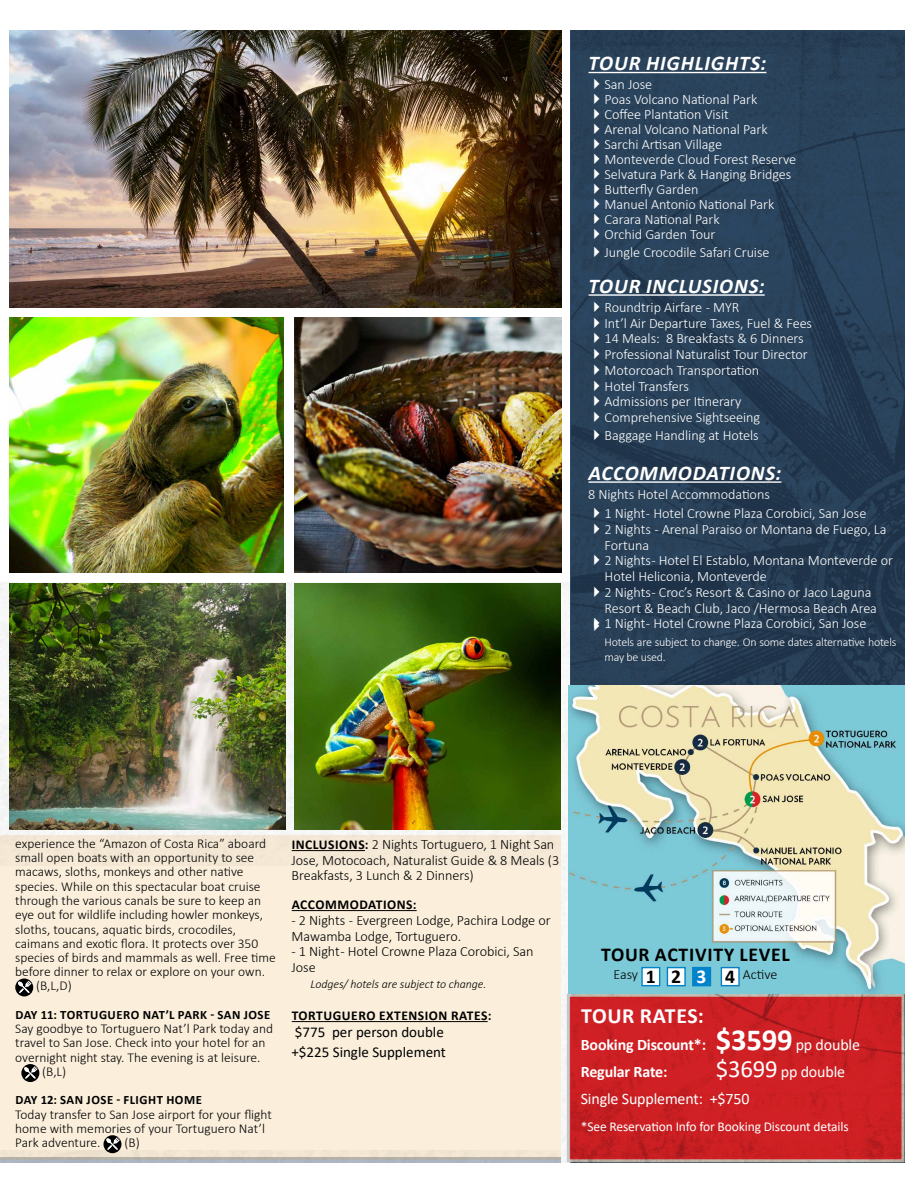
<style>
.page{position:relative;width:918px;height:1188px;background:#fff}
.page>*{position:absolute;margin:0;border:0;box-sizing:border-box;transform-origin:0 0}
.t1{font:700 21.75px "Calibri";letter-spacing:.03em;color:#fff}
.t2{font:italic 700 21px "Calibri";letter-spacing:.04em;color:#fff}
.t3{font:700 19.65px "Calibri";letter-spacing:.04em;color:#000}
.t4{font:700 16.05px/27px "Calibri";letter-spacing:-.01em;color:#fff}
.t5{font:16.05px/27px "Calibri";letter-spacing:-.01em;color:#fff}
.t6{font:15px/20px "Calibri";color:#000}
.t7{font:300 14.25px/15.8px "Calibri";letter-spacing:-.005em;color:#fff}
.t8{font:300 14.25px/15.5px "Calibri";letter-spacing:-.005em;color:#000}
.t9{font:300 14.1px "Calibri";letter-spacing:-.005em;color:#000}
.t10{font:300 13.5px/14.2px "Calibri";color:#000}
.t11{font:13.5px "Calibri";letter-spacing:-.01em;color:#fff}
.t12{font:700 13.5px "Calibri";letter-spacing:.04em;color:#000}
.t13{font:700 12.75px "Calibri";letter-spacing:.04em;color:#000}
.t14{font:300 12px/15px "Calibri";letter-spacing:-.02em;color:#fff}
.t15{font:italic 300 12px "Calibri";letter-spacing:-.005em;color:#000}
.s1{font-weight:700;font-size:13.5px}
.s2{font-weight:700;font-size:19.65px}
.s3{font-weight:700;font-size:19.65px;color:#fff}
.s4{font-size:30.75px}
.s5{font-weight:400}
.s6{font-size:24.75px}
</style>
<div class="page">
<img style="left:0;top:582px;width:570px;height:580px">
<img style="left:571px;top:30px;width:333px;height:1132px">
<hr style="left:589px;top:72px;width:177px;height:1px;background:#fff">
<hr style="left:589px;top:294px;width:176px;height:2px;background:#fff">
<hr style="left:589px;top:481px;width:192px;height:2px;background:#fff">
<img style="left:569px;top:686px;width:335px;height:308px">
<div style="left:0;top:1157px;width:561px;height:5px;background:#abb6c3"></div>
<img style="left:10px;top:30px;width:552px;height:277px">
<img style="left:10px;top:318px;width:274px;height:255px">
<img style="left:295px;top:318px;width:267px;height:255px">
<img style="left:10px;top:584px;width:276px;height:245px">
<img style="left:295px;top:584px;width:265px;height:245px">
<div style="left:0;top:835px;width:561px;height:325px;background:#fbefdc"></div>
<svg style="left:15px;top:978px;width:18px;height:18px"></svg>
<svg style="left:18px;top:981px;width:13px;height:12px"></svg>
<svg style="left:21px;top:1064px;width:18px;height:18px"></svg>
<svg style="left:24px;top:1066px;width:13px;height:13px"></svg>
<div style="left:104px;top:1135px;width:17px;height:18px;background:#000;border-radius:50%"></div>
<svg style="left:106px;top:1138px;width:14px;height:12px"></svg>
<hr style="left:292px;top:850px;width:73px;height:1px;background:#000">
<hr style="left:292px;top:910px;width:125px;height:1px;background:#000">
<hr style="left:292px;top:1021px;width:196px;height:1px;background:#000">
<div style="left:642px;top:968px;width:18px;height:18px;background:#fff"></div>
<div style="left:641px;top:967px;width:19px;height:19px;border:1px solid #0083ca"></div>
<div style="left:667px;top:968px;width:18px;height:18px;background:#fff"></div>
<div style="left:667px;top:967px;width:19px;height:19px;border:1px solid #0083ca"></div>
<div style="left:693px;top:968px;width:17px;height:18px;background:#0083ca"></div>
<div style="left:692px;top:967px;width:19px;height:19px;border:1px solid #0083ca"></div>
<div style="left:721px;top:968px;width:18px;height:18px;background:#fff"></div>
<div style="left:721px;top:967px;width:19px;height:19px;border:1px solid #0c7ec0"></div>
<svg style="left:594px;top:78px;width:5px;height:161px"></svg>
<svg style="left:594px;top:246px;width:5px;height:11px"></svg>
<svg style="left:594px;top:301px;width:5px;height:42px"></svg>
<svg style="left:594px;top:349px;width:5px;height:57px"></svg>
<svg style="left:594px;top:412px;width:5px;height:10px"></svg>
<svg style="left:594px;top:430px;width:5px;height:10px"></svg>
<svg style="left:594px;top:508px;width:5px;height:10px"></svg>
<svg style="left:594px;top:524px;width:5px;height:10px"></svg>
<svg style="left:594px;top:555px;width:5px;height:10px"></svg>
<svg style="left:594px;top:587px;width:5px;height:10px"></svg>
<svg style="left:594px;top:618px;width:5px;height:13px"></svg>
<h2 class="t2" style="left:589px;top:48px;width:179px">TOUR HIGHLIGHTS:</h2>
<p class="t7" style="left:605px;top:76px;width:193px;line-height:15px">San Jose<br>Poas Volcano National Park<br>Coffee Plantation Visit<br>Arenal Volcano National Park<br>Sarchi Artisan Village<br>Monteverde Cloud Forest Reserve<br>Selvatura Park &amp; Hanging Bridges<br>Butterfly Garden<br>Manuel Antonio National Park<br>Carara National Park<br>Orchid Garden Tour</p>
<p class="t7" style="left:605px;top:244px;width:166px">Jungle Crocodile Safari Cruise</p>
<h2 class="t2" style="left:589px;top:271px;width:178px">TOUR INCLUSIONS:</h2>
<p class="t7" style="left:605px;top:299px;width:209px">Roundtrip Airfare - MYR<br>Int’l Air Departure Taxes, Fuel &amp; Fees<br>14 Meals: 8 Breakfasts &amp; 6 Dinners<br>Professional Naturalist Tour Director<br>Motorcoach Transportation<br>Hotel Transfers<br>Admissions per Itinerary<br>Comprehensive Sightseeing</p>
<p class="t7" style="left:605px;top:427px;width:156px">Baggage Handling at Hotels</p>
<h2 class="t2" style="left:589px;top:458px;width:194px">ACCOMMODATIONS:</h2>
<p class="t7" style="left:605px;top:484px;width:263px;line-height:19.2px;text-indent:-16px">8 Nights Hotel Accommodations<br>1 Night - Hotel Crowne Plaza Corobici, San Jose</p>
<p class="t7" style="left:605px;top:521px;width:290px">2 Nights - Arenal Paraiso or Montana de Fuego, La Fortuna<br>2 Nights - Hotel El Establo, Montana Monteverde or Hotel Heliconia, Monteverde<br>2 Nights - Croc’s Resort &amp; Casino or Jaco Laguna Resort &amp; Beach Club, Jaco /Hermosa Beach Area<br>1 Night - Hotel Crowne Plaza Corobici, San Jose</p>
<p class="t14" style="left:605px;top:635px;width:293px">Hotels are subject to change. On some dates alternative hotels may be used.</p>
<p class="t10" style="left:15px;top:836px;width:252px">experience the “Amazon of Costa Rica” aboard</p>
<p class="t10" style="left:15px;top:850px;width:240px">small open boats with an opportunity to see</p>
<p class="t10" style="left:15px;top:865px;width:230px">macaws, sloths, monkeys and other native</p>
<p class="t10" style="left:15px;top:879px;width:247px">species. While on this spectacular boat cruise</p>
<p class="t10" style="left:15px;top:893px;width:247px">through the various canals be sure to keep an</p>
<p class="t10" style="left:15px;top:908px;width:249px">eye out for wildlife including howler monkeys,</p>
<p class="t10" style="left:15px;top:922px;width:222px">sloths, toucans, aquatic birds, crocodiles,</p>
<p class="t10" style="left:15px;top:936px;width:245px">caimans and exotic flora. It protects over 350</p>
<p class="t10" style="left:15px;top:950px;width:262px">species of birds and mammals as well. Free time</p>
<p class="t10" style="left:15px;top:965px;width:251px">before dinner to relax or explore on your own.</p>
<p class="t10" style="left:36px;top:979px;width:37px">(B,L,D)</p>
<p class="t13" style="left:16px;top:1006px;width:256px">DAY 11: TORTUGUERO NAT’L PARK - SAN JOSE</p>
<p class="t10" style="left:15px;top:1021px;width:259px">Say goodbye to Tortuguero Nat’l Park today and</p>
<p class="t10" style="left:15px;top:1036px;width:252px">travel to San Jose. Check into your hotel for an</p>
<p class="t10" style="left:15px;top:1050px;width:247px">overnight night stay. The evening is at leisure.</p>
<p class="t10" style="left:42px;top:1064px;width:26px">(B,L)</p>
<p class="t13" style="left:16px;top:1091px;width:188px">DAY 12: SAN JOSE - FLIGHT HOME</p>
<p class="t10" style="left:15px;top:1107px;width:258px">Today transfer to San Jose airport for your flight home with memories of your Tortuguero Nat’l<br>Park adventure.</p>
<p class="t10" style="left:124px;top:1135px;width:17px">(B)</p>
<p class="t8" style="left:292px;top:836px;width:269px"><span class="s1">INCLUSIONS:</span> 2 Nights Tortuguero, 1 Night San<br>Jose, Motocoach, Naturalist Guide &amp; 8 Meals (3<br>Breakfasts, 3 Lunch &amp; 2 Dinners)</p>
<p class="t12" style="left:292px;top:895px;width:126px">ACCOMMODATIONS:</p>
<p class="t8" style="left:292px;top:912px;width:261px">- 2 Nights - Evergreen Lodge, Pachira Lodge or<br>Mawamba Lodge, Tortuguero.</p>
<p class="t8" style="left:292px;top:944px;width:244px">- 1 Night - Hotel Crowne Plaza Corobici, San<br>Jose</p>
<p class="t15" style="left:310px;top:976px;width:177px">Lodges/ hotels are subject to change.</p>
<p class="t12" style="left:292px;top:1006px;width:201px">TORTUGUERO EXTENSION RATES:</p>
<p class="t6" style="left:292px;top:1021px;width:156px">$775 per person double +$225 Single Supplement</p>
<h3 class="t3" style="left:601px;top:940px;width:190px">TOUR ACTIVITY LEVEL</h3>
<p class="t9" style="left:614px;top:966px;width:165px">Easy <span class="s2">1 2</span> <span class="s3">3</span> <span class="s2">4</span> Active</p>
<h1 class="t1" style="left:581px;top:1000px;width:124px">TOUR RATES:</h1>
<p class="t4" style="left:581px;top:1031px;width:281px">Booking Discount*: <span class="s4">$3599</span> <span class="s5">pp double<br></span>Regular Rate:</p>
<p class="t5" style="left:581px;top:1058px;width:266px;text-indent:135px"><span class="s6">$3699</span> pp double<br>Single Supplement: +$750</p>
<p class="t11" style="left:581px;top:1117px;width:270px">*See Reservation Info for Booking Discount details</p>
</div>
